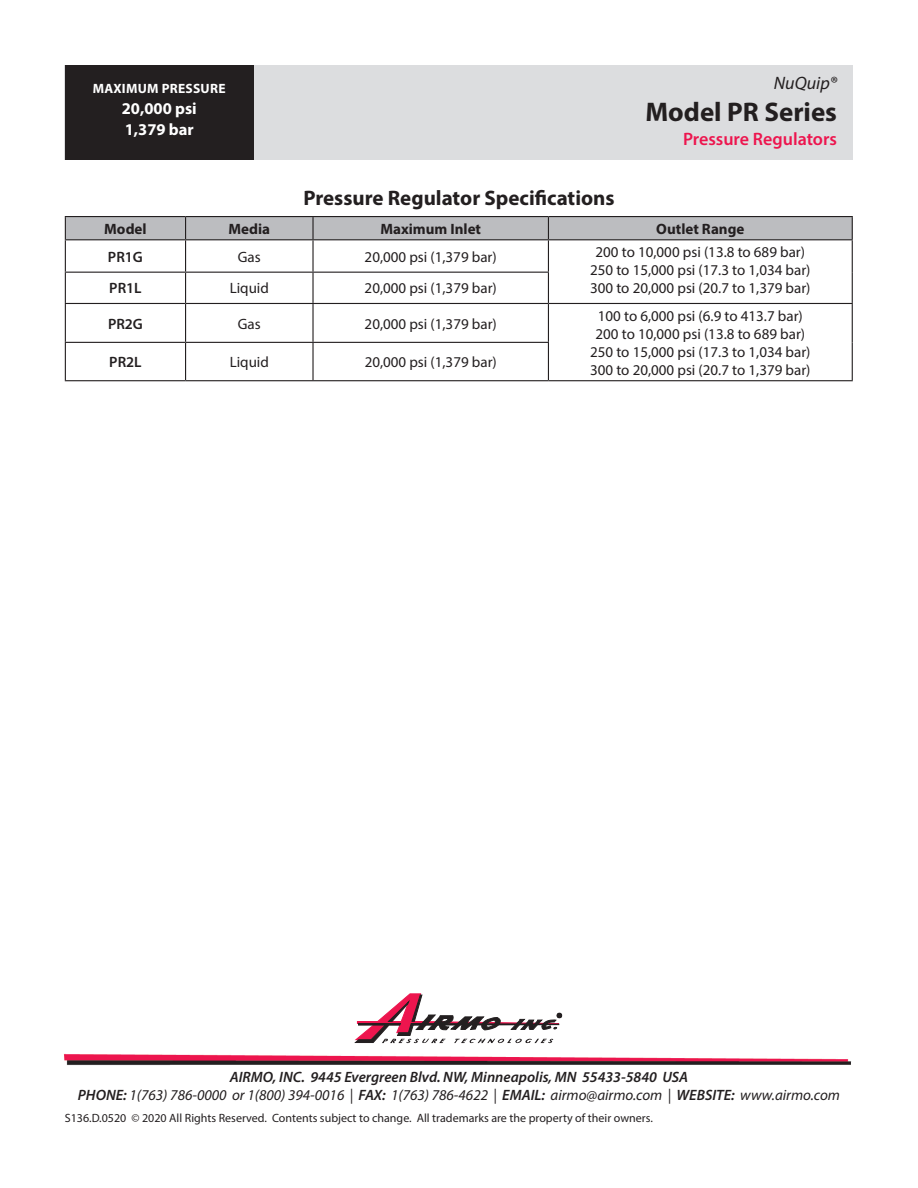
<style>
.page{position:relative;width:918px;height:1188px;background:#fff}
.page>*{position:absolute;margin:0;border:0;box-sizing:border-box;transform-origin:0 0}
.t1{font:700 27px "Myriad Pro";color:#231f20}
.t2{font:700 21px "Myriad Pro";color:#231f20}
.t3{font:600 18px "Myriad Pro";color:#ed154e}
.t4{font:italic 18px "Myriad Pro";color:#231f20}
.t5{font:700 16.5px/21px "Myriad Pro";color:#fff}
.t6{font:15px/18px "Myriad Pro";color:#231f20;text-align:center}
.t7{font:italic 600 15px/18px "Myriad Pro";color:#231f20;text-align:center}
.t8{font:700 15px "Myriad Pro";color:#231f20}
.t9{font:600 15px "Myriad Pro";color:#231f20}
.t10{font:700 13.5px "Myriad Pro";letter-spacing:.02em;color:#fff}
.t11{font:12px "Myriad Pro";color:#231f20}
.s1{font-weight:400}
</style>
<div class="page">
<img style="left:64px;top:1053px;width:788px;height:12px">
<div style="left:65px;top:65px;width:788px;height:94px;background:#dcdddf"></div>
<div style="left:65px;top:65px;width:189px;height:94px;background:#231f20"></div>
<hr style="left:65px;top:216px;width:121px;height:1px;background:#231f20">
<hr style="left:186px;top:216px;width:127px;height:1px;background:#231f20">
<hr style="left:313px;top:216px;width:235px;height:1px;background:#231f20">
<hr style="left:548px;top:216px;width:305px;height:1px;background:#231f20">
<div style="left:65px;top:217px;width:788px;height:22px;background:#bcbdc0"></div>
<hr style="left:65px;top:239px;width:121px;height:1px;background:#231f20">
<hr style="left:65px;top:240px;width:1px;height:32px;background:#231f20">
<hr style="left:186px;top:239px;width:127px;height:1px;background:#231f20">
<hr style="left:185px;top:240px;width:1px;height:32px;background:#231f20">
<hr style="left:313px;top:239px;width:235px;height:1px;background:#231f20">
<hr style="left:312px;top:240px;width:2px;height:32px;background:#231f20">
<hr style="left:548px;top:239px;width:305px;height:1px;background:#231f20">
<hr style="left:548px;top:240px;width:1px;height:32px;background:#231f20">
<hr style="left:852px;top:240px;width:1px;height:32px;background:#231f20">
<hr style="left:852px;top:272px;width:1px;height:31px;background:#231f20">
<hr style="left:65px;top:272px;width:121px;height:1px;background:#231f20">
<hr style="left:65px;top:273px;width:1px;height:30px;background:#231f20">
<hr style="left:186px;top:272px;width:127px;height:1px;background:#231f20">
<hr style="left:185px;top:273px;width:1px;height:30px;background:#231f20">
<hr style="left:313px;top:272px;width:236px;height:1px;background:#231f20">
<hr style="left:312px;top:273px;width:2px;height:30px;background:#231f20">
<hr style="left:548px;top:273px;width:1px;height:30px;background:#231f20">
<hr style="left:65px;top:303px;width:121px;height:1px;background:#231f20">
<hr style="left:65px;top:304px;width:1px;height:38px;background:#231f20">
<hr style="left:186px;top:303px;width:127px;height:1px;background:#231f20">
<hr style="left:185px;top:304px;width:1px;height:38px;background:#231f20">
<hr style="left:313px;top:303px;width:235px;height:1px;background:#231f20">
<hr style="left:312px;top:304px;width:2px;height:38px;background:#231f20">
<hr style="left:548px;top:303px;width:305px;height:1px;background:#231f20">
<hr style="left:548px;top:304px;width:1px;height:38px;background:#231f20">
<hr style="left:852px;top:304px;width:1px;height:38px;background:#231f20">
<hr style="left:852px;top:342px;width:1px;height:38px;background:#231f20">
<hr style="left:548px;top:380px;width:305px;height:1px;background:#231f20">
<hr style="left:65px;top:342px;width:121px;height:1px;background:#231f20">
<hr style="left:65px;top:343px;width:1px;height:37px;background:#231f20">
<hr style="left:186px;top:342px;width:127px;height:1px;background:#231f20">
<hr style="left:185px;top:343px;width:1px;height:37px;background:#231f20">
<hr style="left:313px;top:342px;width:236px;height:1px;background:#231f20">
<hr style="left:312px;top:343px;width:2px;height:37px;background:#231f20">
<hr style="left:548px;top:343px;width:1px;height:37px;background:#231f20">
<hr style="left:65px;top:380px;width:121px;height:1px;background:#231f20">
<hr style="left:186px;top:380px;width:127px;height:1px;background:#231f20">
<hr style="left:313px;top:380px;width:235px;height:1px;background:#231f20">
<svg style="left:354px;top:994px;width:206px;height:49px"></svg>
<p class="t10" style="left:93px;top:80px;width:134px">MAXIMUM PRESSURE</p>
<p class="t4" style="left:774px;top:72px;width:65px">NuQuip®</p>
<p class="t5" style="left:122px;top:98px;width:76px">20,000 psi<br>1,379 bar</p>
<h1 class="t1" style="left:645px;top:94px;width:193px">Model PR Series</h1>
<p class="t3" style="left:683px;top:127px;width:155px">Pressure Regulators</p>
<h2 class="t2" style="left:303px;top:184px;width:313px">Pressure Regulator Specifications</h2>
<p class="t8" style="left:104px;top:219px;width:44px">Model</p>
<p class="t8" style="left:228px;top:219px;width:43px">Media</p>
<p class="t8" style="left:380px;top:219px;width:102px">Maximum Inlet</p>
<p class="t8" style="left:656px;top:219px;width:90px">Outlet Range</p>
<p class="t9" style="left:108px;top:247px;width:36px">PR1G</p>
<p class="t6" style="left:238px;top:247px;width:24px">Gas</p>
<p class="t6" style="left:365px;top:247px;width:134px">20,000 psi (1,379 bar)</p>
<p class="t6" style="left:590px;top:243px;width:222px">200 to 10,000 psi (13.8 to 689 bar)<br>250 to 15,000 psi (17.3 to 1,034 bar)</p>
<p class="t9" style="left:109px;top:279px;width:34px">PR1L</p>
<p class="t6" style="left:230px;top:279px;width:41px">Liquid</p>
<p class="t6" style="left:365px;top:279px;width:134px">20,000 psi (1,379 bar)</p>
<p class="t6" style="left:590px;top:279px;width:222px">300 to 20,000 psi (20.7 to 1,379 bar)</p>
<p class="t9" style="left:108px;top:314px;width:36px">PR2G</p>
<p class="t6" style="left:238px;top:314px;width:24px">Gas</p>
<p class="t6" style="left:365px;top:314px;width:134px">20,000 psi (1,379 bar)</p>
<p class="t6" style="left:590px;top:306px;width:222px">100 to 6,000 psi (6.9 to 413.7 bar)<br>200 to 10,000 psi (13.8 to 689 bar)<br>250 to 15,000 psi (17.3 to 1,034 bar)<br>300 to 20,000 psi (20.7 to 1,379 bar)</p>
<p class="t9" style="left:109px;top:353px;width:34px">PR2L</p>
<p class="t6" style="left:230px;top:353px;width:41px">Liquid</p>
<p class="t6" style="left:365px;top:353px;width:134px">20,000 psi (1,379 bar)</p>
<p class="t7" style="left:78px;top:1067px;width:764px">AIRMO, INC. 9445 Evergreen Blvd. NW, Minneapolis, MN 55433-5840 USA<br>PHONE: <span class="s1">1(763) 786-0000 or 1(800) 394-0016 |</span> FAX: <span class="s1">1(763) 786-4622 |</span> EMAIL: <span class="s1">airmo@airmo.com |</span> WEBSITE: <span class="s1">www.airmo.com</span></p>
<p class="t11" style="left:65px;top:1111px;width:590px">S136.D.0520 © 2020 All Rights Reserved. Contents subject to change. All trademarks are the property of their owners.</p>
</div>
